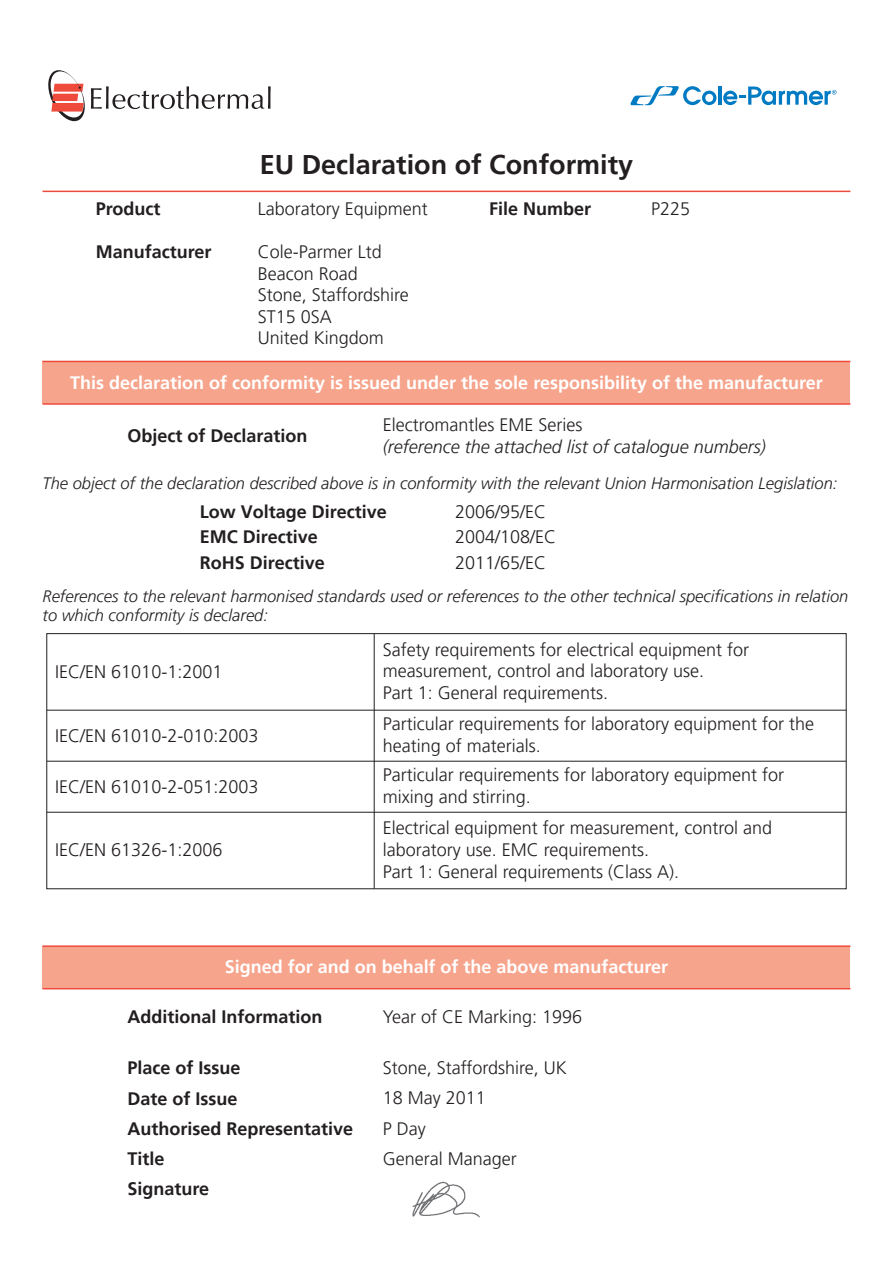
<style>
.page{position:relative;width:893px;height:1263px;background:#fff}
.page>*{position:absolute;margin:0;border:0;box-sizing:border-box;transform-origin:0 0}
.t1{font:700 27px "Frutiger LT Pro";color:#231f20}
.t2{font:300 18px/21.6px "Frutiger LT Pro";color:#231f20}
.t3{font:700 18px/30.2px "Frutiger LT Pro";color:#231f20}
.t4{font:700 18px "Frutiger LT Pro";color:#fff}
.t5{font:italic 300 18px "Frutiger LT Pro";color:#231f20}
.t6{font:italic 300 16.5px/19.8px "Frutiger LT Pro";color:#231f20}
</style>
<div class="page">
<div style="left:43px;top:361px;width:807px;height:43px;background:#f7a48c"></div>
<div style="left:43px;top:946px;width:807px;height:43px;background:#f7a48c"></div>
<hr style="left:43px;top:361px;width:807px;height:1px;background:#ef4b3d">
<hr style="left:43px;top:403px;width:807px;height:2px;background:#ef4b3d">
<hr style="left:43px;top:945px;width:807px;height:2px;background:#ef4b3d">
<hr style="left:43px;top:988px;width:807px;height:1px;background:#ef4b3d">
<hr style="left:43px;top:191px;width:807px;height:1px;background:#ef4b3d">
<hr style="left:47px;top:710px;width:799px;height:1px;background:#231f20">
<hr style="left:47px;top:812px;width:799px;height:1px;background:#231f20">
<hr style="left:47px;top:761px;width:799px;height:1px;background:#231f20">
<hr style="left:374px;top:634px;width:1px;height:255px;background:#231f20">
<div style="left:47px;top:633px;width:799px;height:256px;border:1px solid #231f20"></div>
<svg style="left:48px;top:70px;width:223px;height:51px"></svg>
<img style="left:412px;top:1181px;width:68px;height:37px">
<hr style="left:718px;top:87px;width:4px;height:18px;background:#007ac2">
<svg style="left:723px;top:86px;width:113px;height:19px"></svg>
<svg style="left:630px;top:86px;width:86px;height:19px"></svg>
<h1 class="t1" style="left:260px;top:149px;width:375px">EU Declaration of Conformity</h1>
<p class="t3" style="left:96px;top:193px;width:66px">Product</p>
<p class="t2" style="left:258px;top:198px;width:172px">Laboratory Equipment</p>
<p class="t3" style="left:96px;top:237px;width:117px">Manufacturer</p>
<p class="t2" style="left:258px;top:241px;width:153px">Cole-Parmer Ltd<br>Beacon Road<br>Stone, Staffordshire<br>ST15 0SA<br>United Kingdom</p>
<p class="t3" style="left:489px;top:193px;width:104px">File Number</p>
<p class="t2" style="left:651px;top:198px;width:41px">P225</p>
<p class="t4" style="left:70px;top:372px;width:754px">This declaration of conformity is issued under the sole responsibility of the manufacturer</p>
<p class="t3" style="left:128px;top:421px;width:182px">Object of Declaration</p>
<p class="t2" style="left:383px;top:414px;width:201px">Electromantles EME Series</p>
<p class="t5" style="left:383px;top:436px;width:385px">(reference the attached list of catalogue numbers)</p>
<p class="t6" style="left:43px;top:474px;width:796px">The object of the declaration described above is in conformity with the relevant Union Harmonisation Legislation:</p>
<p class="t3" style="left:200px;top:498px;width:189px;line-height:25.5px">Low Voltage Directive<br>EMC Directive<br>RoHS Directive</p>
<p class="t2" style="left:455px;top:499px;width:103px;line-height:25.5px">2006/95/EC<br>2004/108/EC<br>2011/65/EC</p>
<p class="t6" style="left:43px;top:586px;width:807px">References to the relevant harmonised standards used or references to the other technical specifications in relation to which conformity is declared:</p>
<p class="t2" style="left:55px;top:661px;width:169px">IEC/EN 61010-1:2001</p>
<p class="t2" style="left:55px;top:725px;width:205px">IEC/EN 61010-2-010:2003</p>
<p class="t2" style="left:55px;top:776px;width:205px">IEC/EN 61010-2-051:2003</p>
<p class="t2" style="left:55px;top:839px;width:169px">IEC/EN 61326-1:2006</p>
<p class="t2" style="left:383px;top:639px;width:368px">Safety requirements for electrical equipment for measurement, control and laboratory use.<br>Part 1: General requirements.</p>
<p class="t2" style="left:383px;top:713px;width:433px">Particular requirements for laboratory equipment for the heating of materials.</p>
<p class="t2" style="left:383px;top:764px;width:403px">Particular requirements for laboratory equipment for mixing and stirring.</p>
<p class="t2" style="left:383px;top:817px;width:391px">Electrical equipment for measurement, control and laboratory use. EMC requirements.<br>Part 1: General requirements (Class A).</p>
<p class="t4" style="left:225px;top:956px;width:445px">Signed for and on behalf of the above manufacturer</p>
<p class="t3" style="left:128px;top:1001px;width:197px">Additional Information</p>
<p class="t3" style="left:128px;top:1053px;width:227px">Place of Issue<br>Date of Issue<br>Authorised Representative<br>Title<br>Signature</p>
<p class="t2" style="left:383px;top:1006px;width:201px">Year of CE Marking: 1996</p>
<p class="t2" style="left:383px;top:1053px;width:186px;line-height:30.2px">Stone, Staffordshire, UK<br>18 May 2011<br>P Day<br>General Manager</p>
</div>
